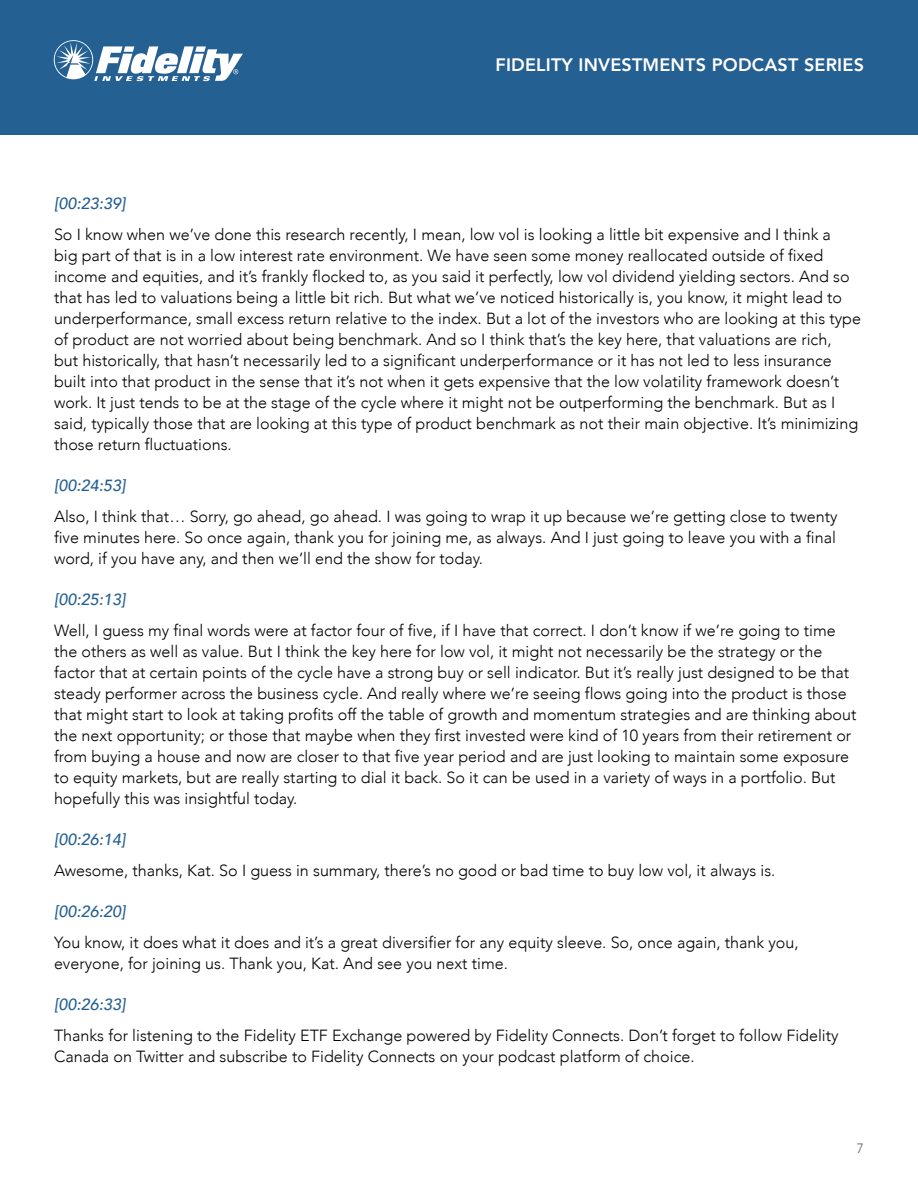
<style>
.page{position:relative;width:918px;height:1188px;background:#fff}
.page>*{position:absolute;margin:0;border:0;box-sizing:border-box;transform-origin:0 0}
.t1{font:800 18px "Avenir";letter-spacing:.01em;color:#fff}
.t2{font:300 16.2px/21px "Avenir";color:#000}
.t3{font:italic 500 16.2px "Avenir";color:#256093}
.t4{font:300 13.5px "Avenir";color:#58595b}
</style>
<div class="page">
<div style="left:0;top:0;width:918px;height:135px;background:#256093"></div>
<svg style="left:54px;top:40px;width:189px;height:41px"></svg>
<p class="t1" style="left:496px;top:50px;width:370px">FIDELITY INVESTMENTS PODCAST SERIES</p>
<p class="t3" style="left:54px;top:194px;width:73px">[00:23:39]</p>
<p class="t2" style="left:54px;top:224px;width:809px">So I know when we’ve done this research recently, I mean, low vol is looking a little bit expensive and I think a<br>big part of that is in a low interest rate environment. We have seen some money reallocated outside of fixed income and equities, and it’s frankly flocked to, as you said it perfectly, low vol dividend yielding sectors. And so that has led to valuations being a little bit rich. But what we’ve noticed historically is, you know, it might lead to underperformance, small excess return relative to the index. But a lot of the investors who are looking at this type of product are not worried about being benchmark. And so I think that’s the key here, that valuations are rich,<br>but historically, that hasn’t necessarily led to a significant underperformance or it has not led to less insurance built into that product in the sense that it’s not when it gets expensive that the low volatility framework doesn’t work. It just tends to be at the stage of the cycle where it might not be outperforming the benchmark. But as I said, typically those that are looking at this type of product benchmark as not their main objective. It’s minimizing those return fluctuations.</p>
<p class="t3" style="left:54px;top:476px;width:73px">[00:24:53]</p>
<p class="t2" style="left:54px;top:506px;width:785px;text-align:justify">Also, I think that… Sorry, go ahead, go ahead. I was going to wrap it up because we’re getting close to twenty five minutes here. So once again, thank you for joining me, as always. And I just going to leave you with a final word, if you have any, and then we’ll end the show for today.</p>
<p class="t3" style="left:54px;top:590px;width:73px">[00:25:13]</p>
<p class="t2" style="left:54px;top:620px;width:804px">Well, I guess my final words were at factor four of five, if I have that correct. I don’t know if we’re going to time the others as well as value. But I think the key here for low vol, it might not necessarily be the strategy or the factor that at certain points of the cycle have a strong buy or sell indicator. But it’s really just designed to be that steady performer across the business cycle. And really where we’re seeing flows going into the product is those that might start to look at taking profits off the table of growth and momentum strategies and are thinking about the next opportunity; or those that maybe when they first invested were kind of 10 years from their retirement or from buying a house and now are closer to that five year period and are just looking to maintain some exposure to equity markets, but are really starting to dial it back. So it can be used in a variety of ways in a portfolio. But hopefully this was insightful today.</p>
<p class="t3" style="left:54px;top:830px;width:73px">[00:26:14]</p>
<p class="t2" style="left:54px;top:860px;width:723px">Awesome, thanks, Kat. So I guess in summary, there’s no good or bad time to buy low vol, it always is.</p>
<p class="t3" style="left:54px;top:902px;width:73px">[00:26:20]</p>
<p class="t2" style="left:54px;top:932px;width:746px">You know, it does what it does and it’s a great diversifier for any equity sleeve. So, once again, thank you, everyone, for joining us. Thank you, Kat. And see you next time.</p>
<p class="t3" style="left:54px;top:995px;width:73px">[00:26:33]</p>
<p class="t2" style="left:54px;top:1025px;width:786px">Thanks for listening to the Fidelity ETF Exchange powered by Fidelity Connects. Don’t forget to follow Fidelity<br>Canada on Twitter and subscribe to Fidelity Connects on your podcast platform of choice.</p>
<p class="t4" style="left:857px;top:1140px;width:9px">7</p>
</div>
